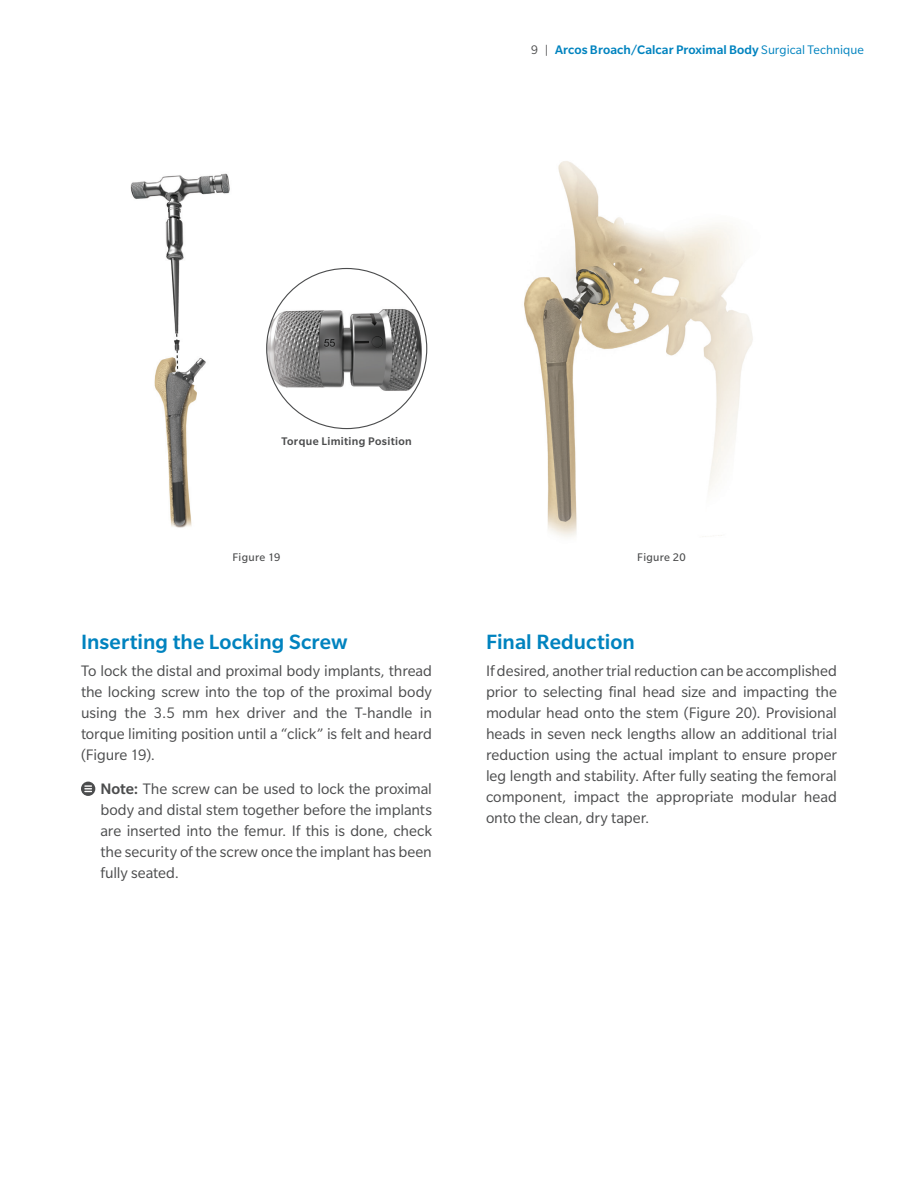
<style>
.page{position:relative;width:918px;height:1188px;background:#fff}
.page>*{position:absolute;margin:0;border:0;box-sizing:border-box;transform-origin:0 0}
.t1{font:500 22.5px "Slate Pro";letter-spacing:.005em;color:#0083bf}
.t2{font:16.5px/21px "Slate Pro";letter-spacing:-.005em;color:#4b4c4d;text-align:justify}
.t3{font:500 13.5px "Slate Pro";letter-spacing:.005em;color:#0083bf}
.t4{font:500 12px "Slate Pro";letter-spacing:.025em;color:#4b4c4d}
.t5{font:12px "Slate Pro";letter-spacing:.025em;color:#4b4c4d}
.s1{font-weight:400;color:#4b4c4d}
.s2{font-weight:400}
.s3{font-weight:500}
</style>
<div class="page">
<img style="left:130px;top:173px;width:100px;height:355px">
<img style="left:524px;top:161px;width:229px;height:376px">
<img style="left:267px;top:268px;width:160px;height:161px;border-radius:80px">
<svg style="left:81px;top:782px;width:14px;height:14px"></svg>
<svg style="left:85px;top:785px;width:6px;height:7px"></svg>
<p class="t3" style="left:531px;top:42px;width:334px"><span class="s1">9 |</span> Arcos Broach/Calcar Proximal Body <span class="s2">Surgical Technique</span></p>
<p class="t4" style="left:282px;top:435px;width:132px">Torque Limiting Position</p>
<p class="t5" style="left:232px;top:551px;width:50px">Figure 19</p>
<p class="t5" style="left:637px;top:551px;width:50px">Figure 20</p>
<p class="t1" style="left:81px;top:629px;width:268px">Inserting the Locking Screw</p>
<p class="t2" style="left:81px;top:660px;width:353px">To lock the distal and proximal body implants, thread the locking screw into the top of the proximal body using the 3.5 mm hex driver and the T-handle in torque limiting position until a “click” is felt and heard (Figure 19).</p>
<p class="t2" style="left:100px;top:779px;width:333px"><span class="s3">Note:</span> The screw can be used to lock the proximal body and distal stem together before the implants are inserted into the femur. If this is done, check the security of the screw once the implant has been fully seated.</p>
<p class="t1" style="left:486px;top:629px;width:150px">Final Reduction</p>
<p class="t2" style="left:486px;top:660px;width:353px">If desired, another trial reduction can be accomplished prior to selecting final head size and impacting the modular head onto the stem (Figure 20). Provisional heads in seven neck lengths allow an additional trial reduction using the actual implant to ensure proper leg length and stability. After fully seating the femoral component, impact the appropriate modular head onto the clean, dry taper.</p>
</div>
